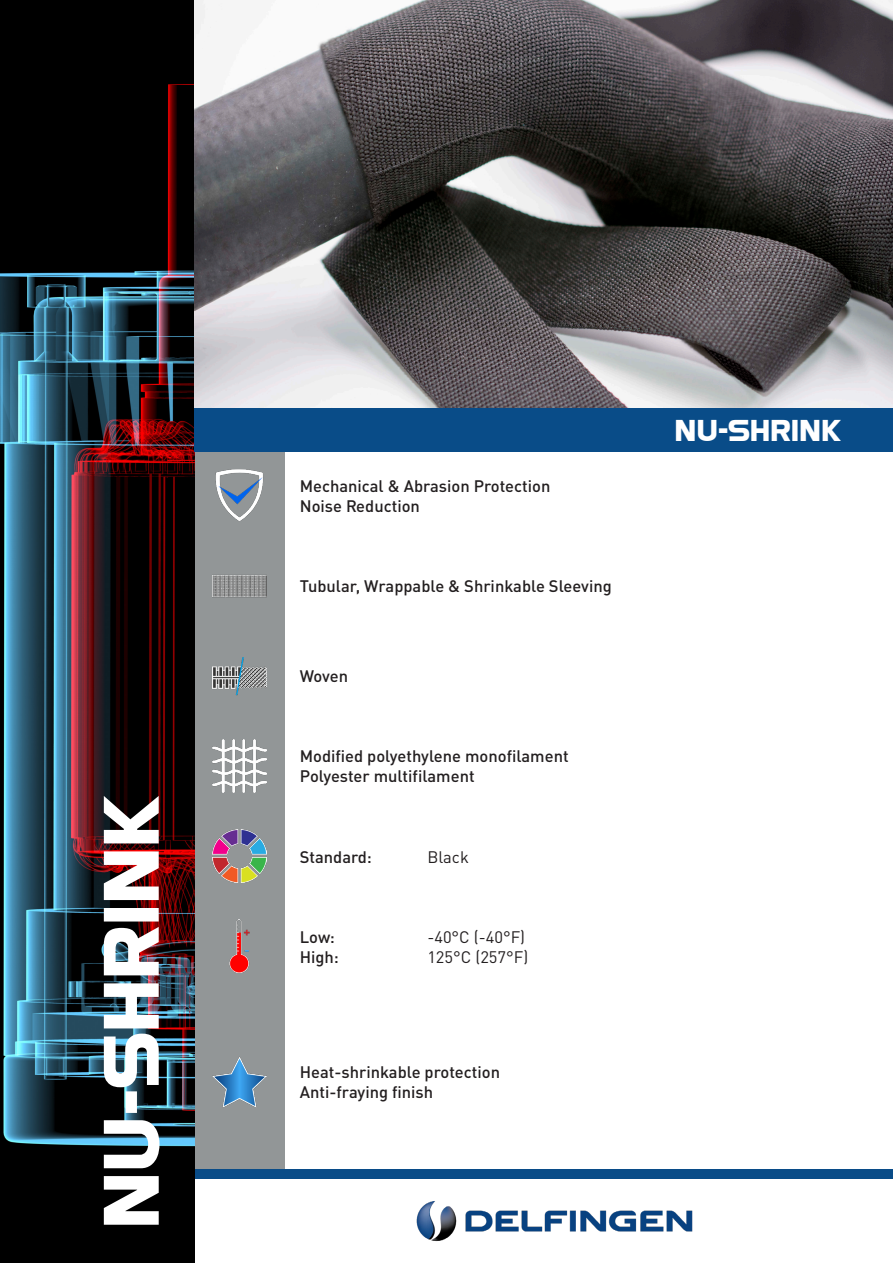
<style>
.page{position:relative;width:893px;height:1263px;background:#fff}
.page>*{position:absolute;margin:0;border:0;box-sizing:border-box;transform-origin:0 0}
.t1{font:70.5px "Hancock Park Bold Laser";letter-spacing:-.005em;color:#fff}
.Product_name_small{font:27px "Hancock Park Bold Laser";color:#fff}
.Standard_Medium{font:500 16.5px "DIN Pro";color:#231f20}
.Standard_Medium_Inte{font:16.5px "DIN Pro";color:#231f20}
.Standard_Medium_Inte-2{font:500 16.5px "DIN Pro";color:#231f20}
</style>
<div class="page">
<div style="left:194px;top:425px;width:91px;height:749px;background:#929697"></div>
<div style="left:194px;top:1169px;width:699px;height:10px;background:#094c88"></div>
<img style="left:416px;top:1201px;width:277px;height:41px">
<img style="left:0;top:0;width:194px;height:1263px">
<img style="left:194px;top:0;width:699px;height:408px">
<img style="left:215px;top:469px;width:48px;height:52px">
<img style="left:213px;top:1057px;width:53px;height:50px">
<img style="left:213px;top:657px;width:53px;height:39px">
<img style="left:213px;top:830px;width:53px;height:53px">
<img style="left:229px;top:920px;width:21px;height:53px">
<img style="left:213px;top:739px;width:53px;height:53px">
<img style="left:213px;top:575px;width:53px;height:23px">
<div style="left:194px;top:408px;width:699px;height:44px;background:#094c88"></div>
<p class="t1" style="left:83px;top:1225px;width:433px;rotate:-90deg">NU-SHRINK</p>
<p class="Standard_Medium" style="left:300px;top:472px;width:252px">Mechanical &amp; Abrasion Protection</p>
<p class="Standard_Medium" style="left:300px;top:492px;width:122px">Noise Reduction</p>
<p class="Standard_Medium" style="left:300px;top:573px;width:314px">Tubular, Wrappable &amp; Shrinkable Sleeving</p>
<p class="Standard_Medium" style="left:300px;top:663px;width:50px">Woven</p>
<p class="Standard_Medium" style="left:300px;top:743px;width:270px">Modified polyethylene monofilament</p>
<p class="Standard_Medium" style="left:300px;top:763px;width:176px">Polyester multifilament</p>
<p class="Standard_Medium_Inte-2" style="left:300px;top:843px;width:74px">Standard:</p>
<p class="Standard_Medium_Inte" style="left:427px;top:843px;width:43px">Black</p>
<p class="Standard_Medium_Inte-2" style="left:300px;top:923px;width:37px">Low:</p>
<p class="Standard_Medium_Inte" style="left:427px;top:924px;width:99px">-40°C (-40°F)</p>
<p class="Standard_Medium_Inte-2" style="left:300px;top:943px;width:41px">High:</p>
<p class="Standard_Medium_Inte" style="left:427px;top:944px;width:102px">125°C (257°F)</p>
<p class="Standard_Medium" style="left:300px;top:1059px;width:202px">Heat-shrinkable protection</p>
<p class="Standard_Medium" style="left:300px;top:1079px;width:135px">Anti-fraying finish</p>
<p class="Product_name_small" style="left:676px;top:412px;width:167px">NU-SHRINK</p>
</div>
